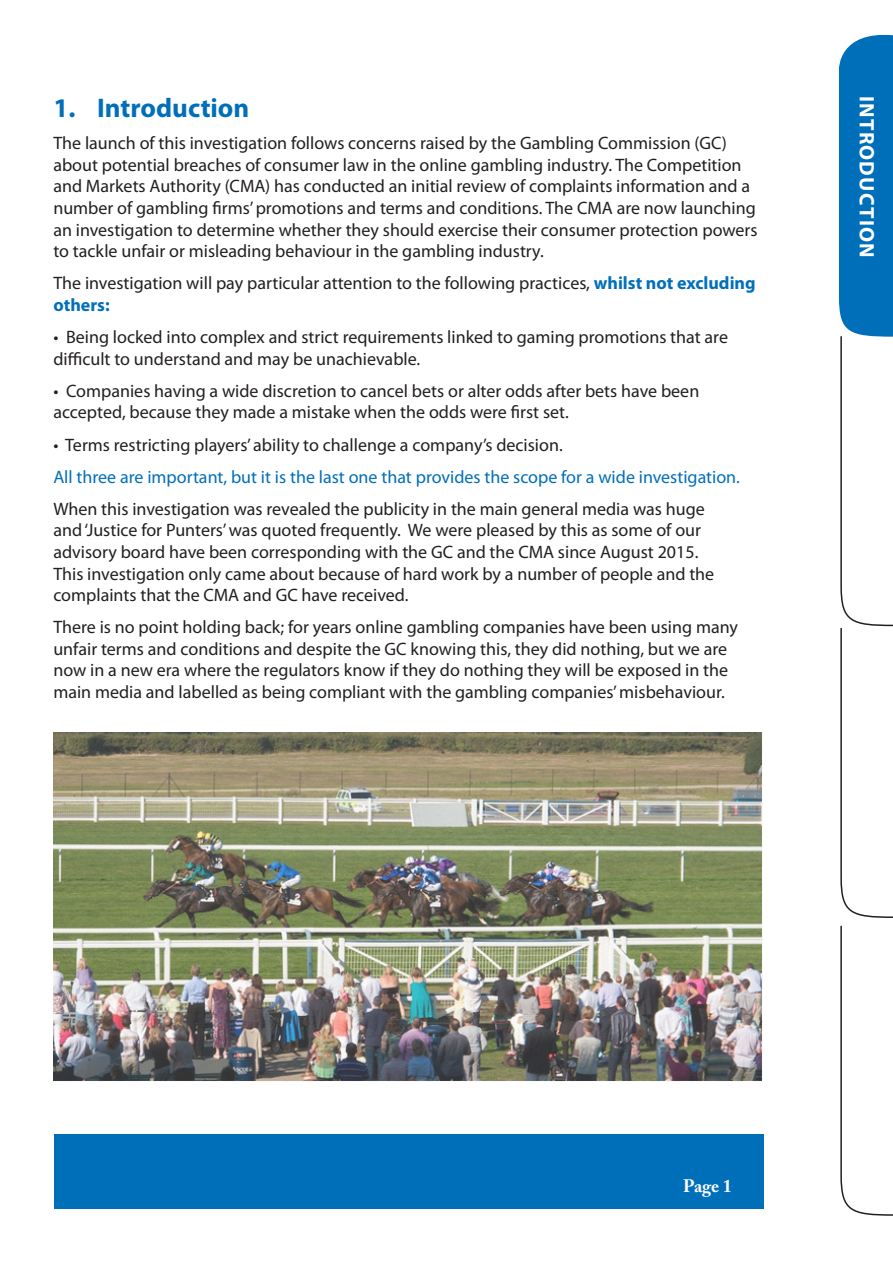
<style>
.page{position:relative;width:893px;height:1263px;background:#fff}
.page>*{position:absolute;margin:0;border:0;box-sizing:border-box;transform-origin:0 0}
.Body_3{font:700 27px "Myriad Pro";color:#006fba}
.Head_3{font:700 21px "Myriad Pro";letter-spacing:.06em;color:#fff}
.Body_3-2{font:18px/21.6px "Myriad Pro";color:#231f20}
.Body_3-3{font:18px "Myriad Pro";color:#006fba}
.Body{font:700 18px "Adobe Caslon Pro";color:#fff}
.s1{font-weight:700;color:#006fba}
</style>
<div class="page">
<svg style="left:839px;top:34px;width:54px;height:1182px"></svg>
<img style="left:53px;top:733px;width:709px;height:348px">
<div style="left:54px;top:1135px;width:709px;height:74px;background:#006fba"></div>
<p class="Body_3" style="left:53px;top:90px;width:198px">1. Introduction</p>
<p class="Body_3-2" style="left:53px;top:132px;width:706px">The launch of this investigation follows concerns raised by the Gambling Commission (GC) about potential breaches of consumer law in the online gambling industry. The Competition and Markets Authority (CMA) has conducted an initial review of complaints information and a number of gambling firms’ promotions and terms and conditions. The CMA are now launching an investigation to determine whether they should exercise their consumer protection powers to tackle unfair or misleading behaviour in the gambling industry.</p>
<p class="Body_3-2" style="left:53px;top:272px;width:704px">The investigation will pay particular attention to the following practices, <span class="s1">whilst not excluding others:</span></p>
<p class="Body_3-2" style="left:53px;top:326px;width:676px">• Being locked into complex and strict requirements linked to gaming promotions that are difficult to understand and may be unachievable.</p>
<p class="Body_3-2" style="left:53px;top:380px;width:647px">• Companies having a wide discretion to cancel bets or alter odds after bets have been accepted, because they made a mistake when the odds were first set.</p>
<p class="Body_3-2" style="left:53px;top:433px;width:511px">• Terms restricting players’ ability to challenge a company’s decision.</p>
<p class="Body_3-3" style="left:53px;top:465px;width:688px">All three are important, but it is the last one that provides the scope for a wide investigation.</p>
<p class="Body_3-2" style="left:53px;top:498px;width:662px">When this investigation was revealed the publicity in the main general media was huge and ‘Justice for Punters’ was quoted frequently. We were pleased by this as some of our advisory board have been corresponding with the GC and the CMA since August 2015.<br>This investigation only came about because of hard work by a number of people and the complaints that the CMA and GC have received.</p>
<p class="Body_3-2" style="left:53px;top:616px;width:686px">There is no point holding back; for years online gambling companies have been using many unfair terms and conditions and despite the GC knowing this, they did nothing, but we are now in a new era where the regulators know if they do nothing they will be exposed in the main media and labelled as being compliant with the gambling companies’ misbehaviour.</p>
<p class="Head_3" style="left:881px;top:96px;width:164px;rotate:90deg">INTRODUCTION</p>
<p class="Body" style="left:683px;top:1175px;width:50px">Page 1</p>
</div>
